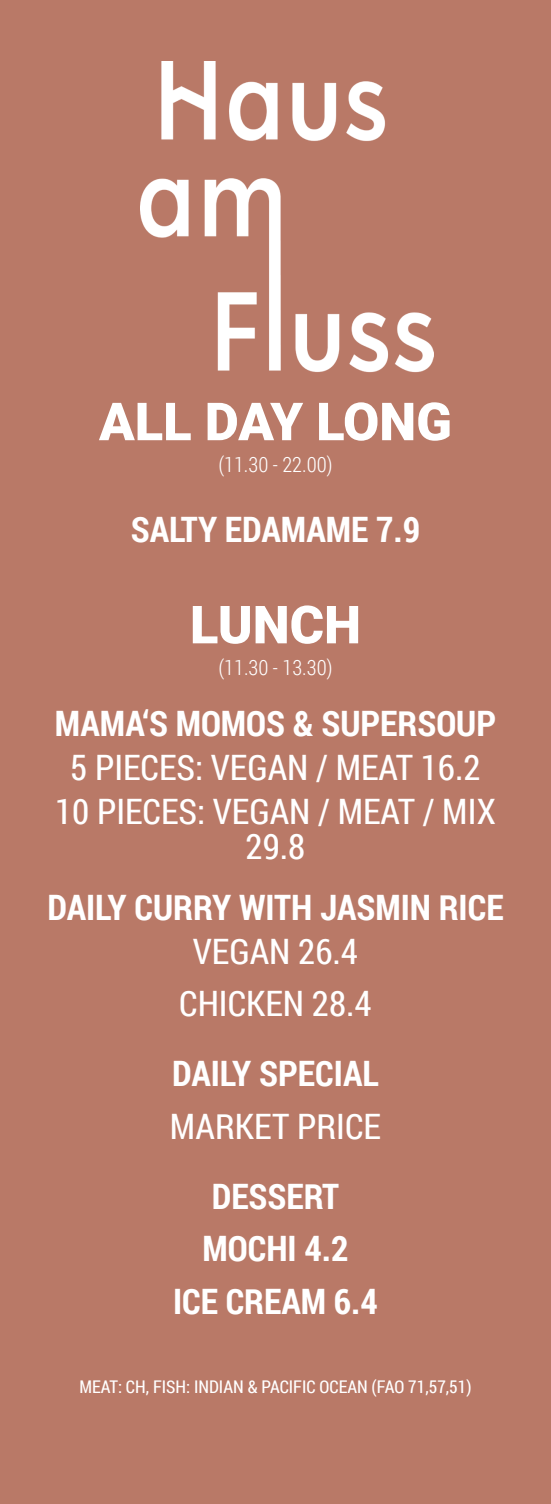
<style>
.page{position:relative;width:551px;height:1504px;background:#fff}
.page>*{position:absolute;margin:0;border:0;box-sizing:border-box;transform-origin:0 0}
.t1{font:900 52.5px "Roboto";color:#fff}
.t2{font:700 35px/52.5px "Roboto Condensed";color:#fff;text-align:center}
.t3{font:35px/43.8px "Roboto Condensed";color:#fff;text-align:center}
.t4{font:300 21px "Roboto Condensed";color:#fff}
.t5{font:17.5px "Roboto Condensed";color:#fff}
</style>
<div class="page">
<div style="left:0;top:0;width:551px;height:1503px;background:#b97967"></div>
<img style="left:140px;top:62px;width:293px;height:311px">
<h1 class="t1" style="left:99px;top:385px;width:354px">ALL DAY LONG</h1>
<p class="t4" style="left:218px;top:449px;width:116px">(11.30 - 22.00)</p>
<p class="t2" style="left:131px;top:501px;width:291px">SALTY EDAMAME 7.9</p>
<h1 class="t1" style="left:190px;top:588px;width:172px">LUNCH</h1>
<p class="t4" style="left:218px;top:652px;width:116px">(11.30 - 13.30)</p>
<p class="t2" style="left:55px;top:696px;width:443px">MAMA‘S MOMOS &amp; SUPERSOUP</p>
<p class="t3" style="left:55px;top:744px;width:442px">5 PIECES: VEGAN / MEAT 16.2<br>10 PIECES: VEGAN / MEAT / MIX</p>
<p class="t3" style="left:245px;top:823px;width:61px">29.8</p>
<p class="t2" style="left:47px;top:879px;width:457px">DAILY CURRY WITH JASMIN RICE</p>
<p class="t3" style="left:179px;top:923px;width:194px;line-height:52.5px">VEGAN 26.4<br>CHICKEN 28.4</p>
<p class="t2" style="left:172px;top:1046px;width:208px">DAILY SPECIAL</p>
<p class="t3" style="left:170px;top:1103px;width:212px">MARKET PRICE</p>
<p class="t2" style="left:173px;top:1168px;width:206px">DESSERT<br>MOCHI 4.2<br>ICE CREAM 6.4</p>
<p class="t5" style="left:79px;top:1374px;width:393px">MEAT: CH, FISH: INDIAN &amp; PACIFIC OCEAN (FAO 71,57,51)</p>
</div>
